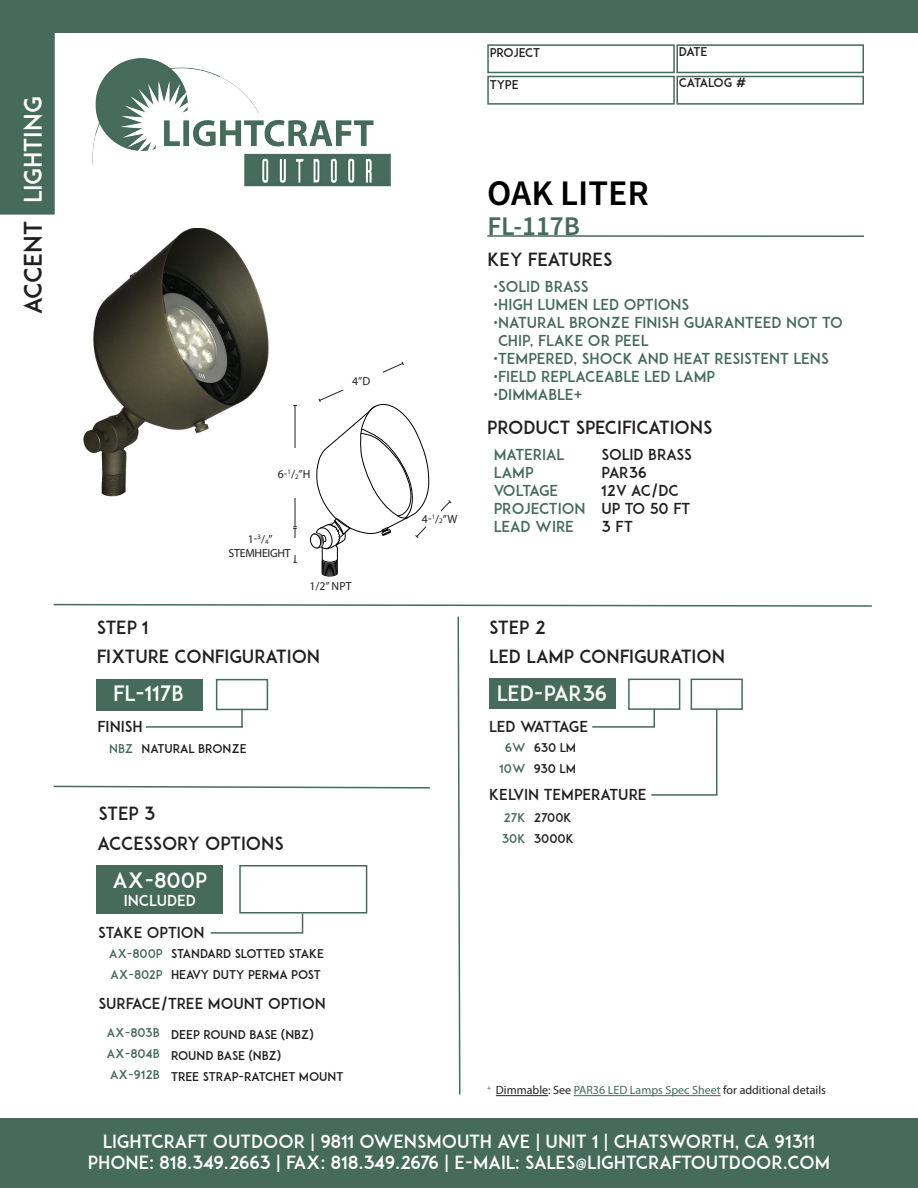
<style>
.page{position:relative;width:918px;height:1188px;background:#fff}
.page>*{position:absolute;margin:0;border:0;box-sizing:border-box;transform-origin:0 0}
.t1{font:600 36px "Source Sans Pro";color:#000}
.t2{font:600 27px "Source Sans Pro";color:#466a5c}
.t3{font:24px "ADAM.CGPRO";color:#fff}
.t4{font:24px "ADAM.CGPRO";color:#231f20}
.t5{font:21px "ADAM.CGPRO";color:#fff}
.t6{font:18px "ADAM.CGPRO";color:#fff}
.t7{font:18px "ADAM.CGPRO";color:#231f20}
.t8{font:15px "ADAM.CGPRO";color:#466a5c}
.t9{font:15px "ADAM.CGPRO";color:#231f20}
.t10{font:15px "ADAM.CGPRO";letter-spacing:-.035em;color:#231f20}
.t11{font:15px "ADAM.CGPRO";color:#fff}
.t12{font:15px "ADAM.CGPRO";letter-spacing:-.06em;color:#466a5c}
.t13{font:12px "ADAM.CGPRO";color:#231f20}
.t14{font:12px "Myriad Pro";color:#231f20}
.t15{font:12px "ADAM.CGPRO";color:#466a5c}
.t16{font:12px "ADAM.CGPRO";letter-spacing:-.025em;color:#231f20}
.t17{font:11.7px "Myriad Pro";letter-spacing:-.02em;color:#231f20}
.s1{font-size:6.9px}
.s2{color:#466a5c}
</style>
<div class="page">
<div style="left:487px;top:44px;width:188px;height:29px;border:2px solid #466a5c"></div>
<div style="left:487px;top:76px;width:188px;height:29px;border:2px solid #466a5c"></div>
<div style="left:676px;top:44px;width:188px;height:29px;border:2px solid #466a5c"></div>
<div style="left:676px;top:76px;width:188px;height:29px;border:2px solid #466a5c"></div>
<div style="left:0;top:1118px;width:918px;height:70px;background:#466a5c"></div>
<svg style="left:457px;top:616px;width:4px;height:479px"></svg>
<div style="left:0;top:0;width:918px;height:32px;background:#466a5c"></div>
<div style="left:0;top:32px;width:55px;height:183px;background:#466a5c"></div>
<svg style="left:53px;top:603px;width:819px;height:4px"></svg>
<svg style="left:53px;top:785px;width:377px;height:4px"></svg>
<hr style="left:487px;top:235px;width:377px;height:2px;background:#466a5c">
<img style="left:92px;top:58px;width:299px;height:129px">
<img style="left:83px;top:229px;width:186px;height:268px">
<div style="left:322px;top:571px;width:15px;height:5px;border:1px solid #000;border-radius:50%"></div>
<div style="left:322px;top:570px;width:15px;height:5px;border:1px solid #000;border-radius:50%"></div>
<div style="left:322px;top:569px;width:15px;height:5px;border:1px solid #000;border-radius:50%"></div>
<div style="left:322px;top:567px;width:15px;height:6px;border:1px solid #000;border-radius:50%"></div>
<div style="left:322px;top:566px;width:15px;height:6px;border:1px solid #000;border-radius:50%"></div>
<div style="left:322px;top:565px;width:15px;height:6px;border:1px solid #000;border-radius:50%"></div>
<div style="left:322px;top:564px;width:15px;height:6px;border:1px solid #000;border-radius:50%"></div>
<div style="left:322px;top:563px;width:15px;height:6px;border:1px solid #000;border-radius:50%"></div>
<div style="left:322px;top:562px;width:15px;height:6px;border:1px solid #000;border-radius:50%"></div>
<div style="left:322px;top:561px;width:15px;height:6px;border:1px solid #000;border-radius:50%"></div>
<div style="left:322px;top:560px;width:15px;height:6px;border:1px solid #000;border-radius:50%"></div>
<div style="left:322px;top:559px;width:15px;height:5px;background:#1d1d1d;border-radius:50%"></div>
<div style="left:322px;top:559px;width:15px;height:6px;border:1px solid #000;border-radius:50%"></div>
<div style="left:322px;top:558px;width:15px;height:5px;border:1px solid #000;border-radius:50%"></div>
<hr style="left:295px;top:405px;width:1px;height:122px;background:#231f20">
<div style="left:291px;top:448px;width:7px;height:50px;background:#fff"></div>
<svg style="left:310px;top:361px;width:142px;height:201px"></svg>
<hr style="left:295px;top:528px;width:1px;height:34px;background:#231f20">
<div style="left:291px;top:538px;width:7px;height:16px;background:#fff"></div>
<div style="left:426px;top:510px;width:15px;height:18px;background:#fff"></div>
<div style="left:489px;top:679px;width:127px;height:30px;background:#466a5c"></div>
<svg style="left:654px;top:710px;width:1px;height:16px"></svg>
<hr style="left:592px;top:726px;width:63px;height:2px;background:#466a5c">
<div style="left:628px;top:679px;width:52px;height:31px;border:2px solid #466a5c"></div>
<hr style="left:716px;top:709px;width:1px;height:86px;background:#466a5c">
<hr style="left:651px;top:794px;width:66px;height:2px;background:#466a5c">
<div style="left:691px;top:679px;width:52px;height:31px;border:2px solid #466a5c"></div>
<div style="left:97px;top:865px;width:126px;height:49px;background:#466a5c"></div>
<div style="left:239px;top:865px;width:128px;height:49px;border:2px solid #466a5c"></div>
<hr style="left:211px;top:932px;width:92px;height:2px;background:#466a5c">
<svg style="left:302px;top:914px;width:1px;height:18px"></svg>
<hr style="left:496px;top:1095px;width:52px;height:1px;background:#231f20">
<hr style="left:574px;top:1095px;width:147px;height:1px;background:#466a5c">
<div style="left:97px;top:679px;width:106px;height:31px;background:#466a5c"></div>
<div style="left:216px;top:679px;width:52px;height:31px;border:2px solid #466a5c"></div>
<svg style="left:241px;top:709px;width:2px;height:17px"></svg>
<hr style="left:146px;top:726px;width:97px;height:2px;background:#466a5c">
<p class="t3" style="left:18px;top:203px;width:109px;rotate:-90deg">LIGHTING</p>
<p class="t4" style="left:18px;top:314px;width:95px;rotate:-90deg">ACCENT</p>
<p class="t17" style="left:278px;top:467px;width:34px">6-<sup>1</sup>/<span class="s1">2</span>”H</p>
<p class="t17" style="left:248px;top:532px;width:27px">1-<sup>3</sup>/<span class="s1">4</span>”</p>
<p class="t17" style="left:229px;top:546px;width:64px">STEM HEIGHT</p>
<p class="t17" style="left:352px;top:374px;width:20px">4”D</p>
<p class="t7" style="left:97px;top:617px;width:53px">STEP 1</p>
<p class="t17" style="left:310px;top:579px;width:44px">1/2” NPT</p>
<p class="t7" style="left:97px;top:646px;width:225px">FIXTURE CONFIGURATION</p>
<p class="t5" style="left:113px;top:681px;width:72px">FL-117B</p>
<p class="t9" style="left:98px;top:718px;width:47px">FINISH</p>
<p class="t15" style="left:109px;top:741px;width:25px">NBZ</p>
<p class="t13" style="left:141px;top:741px;width:107px">NATURAL BRONZE</p>
<p class="t7" style="left:98px;top:802px;width:58px">STEP 3</p>
<p class="t7" style="left:98px;top:833px;width:188px">ACCESSORY OPTIONS</p>
<p class="t5" style="left:113px;top:867px;width:95px">AX-800P</p>
<p class="t11" style="left:124px;top:891px;width:74px">INCLUDED</p>
<p class="t9" style="left:98px;top:924px;width:108px">STAKE OPTION</p>
<p class="t15" style="left:109px;top:946px;width:55px">AX-800P</p>
<p class="t15" style="left:111px;top:967px;width:54px">AX-802P</p>
<p class="t13" style="left:171px;top:946px;width:155px">STANDARD SLOTTED STAKE</p>
<p class="t13" style="left:171px;top:967px;width:151px">HEAVY DUTY PERMA POST</p>
<p class="t9" style="left:98px;top:994px;width:229px">SURFACE/TREE MOUNT OPTION</p>
<p class="t15" style="left:107px;top:1025px;width:54px">AX-803B</p>
<p class="t15" style="left:107px;top:1046px;width:54px">AX-804B</p>
<p class="t15" style="left:110px;top:1067px;width:51px">AX-912B</p>
<p class="t13" style="left:171px;top:1027px;width:144px">DEEP ROUND BASE (NBZ)</p>
<p class="t13" style="left:171px;top:1048px;width:112px">ROUND BASE (NBZ)</p>
<p class="t13" style="left:171px;top:1069px;width:174px">TREE STRAP-RATCHET MOUNT</p>
<p class="t13" style="left:490px;top:46px;width:52px">PROJECT</p>
<p class="t13" style="left:490px;top:78px;width:30px">TYPE</p>
<p class="t13" style="left:679px;top:44px;width:30px">DATE</p>
<p class="t16" style="left:679px;top:75px;width:69px">CATALOG #</p>
<p class="t17" style="left:422px;top:512px;width:37px">4-<sup>1</sup>/<span class="s1">2</span>”W</p>
<p class="t1" style="left:487px;top:169px;width:163px">OAK LITER</p>
<p class="t2" style="left:487px;top:208px;width:94px">FL-117B</p>
<p class="t7" style="left:487px;top:248px;width:127px">KEY FEATURES</p>
<p class="t8" style="left:494px;top:278px;width:97px">•SOLID BRASS</p>
<p class="t8" style="left:494px;top:296px;width:197px">•HIGH LUMEN LED OPTIONS</p>
<p class="t8" style="left:494px;top:314px;width:351px">•NATURAL BRONZE FINISH GUARANTEED NOT TO</p>
<p class="t8" style="left:498px;top:332px;width:152px">CHIP, FLAKE OR PEEL</p>
<p class="t8" style="left:494px;top:350px;width:337px">•TEMPERED, SHOCK AND HEAT RESISTENT LENS</p>
<p class="t8" style="left:494px;top:368px;width:223px">•FIELD REPLACEABLE LED LAMP</p>
<p class="t8" style="left:494px;top:386px;width:91px">•DIMMABLE+</p>
<p class="t7" style="left:487px;top:416px;width:227px">PRODUCT SPECIFICATIONS</p>
<p class="t8" style="left:494px;top:445px;width:72px">MATERIAL</p>
<p class="t8" style="left:494px;top:463px;width:41px">LAMP</p>
<p class="t12" style="left:494px;top:481px;width:66px">VOLTAGE</p>
<p class="t8" style="left:494px;top:499px;width:93px">PROJECTION</p>
<p class="t8" style="left:494px;top:517px;width:82px">LEAD WIRE</p>
<p class="t9" style="left:602px;top:445px;width:92px">SOLID BRASS</p>
<p class="t9" style="left:602px;top:463px;width:47px">PAR36</p>
<p class="t9" style="left:602px;top:481px;width:79px">12V AC/DC</p>
<p class="t9" style="left:602px;top:499px;width:90px">UP TO 50 FT</p>
<p class="t9" style="left:602px;top:517px;width:33px">3 FT</p>
<p class="t7" style="left:489px;top:617px;width:58px">STEP 2</p>
<p class="t7" style="left:489px;top:646px;width:237px">LED LAMP CONFIGURATION</p>
<p class="t5" style="left:497px;top:681px;width:112px">LED-PAR36</p>
<p class="t10" style="left:489px;top:718px;width:100px">LED WATTAGE</p>
<p class="t13" style="left:534px;top:741px;width:44px">630 LM</p>
<p class="t13" style="left:534px;top:762px;width:43px">930 LM</p>
<p class="t15" style="left:505px;top:741px;width:22px">6W</p>
<p class="t15" style="left:500px;top:762px;width:27px">10W</p>
<p class="t15" style="left:503px;top:811px;width:24px">27K</p>
<p class="t15" style="left:502px;top:832px;width:25px">30K</p>
<p class="t9" style="left:489px;top:786px;width:159px">KELVIN TEMPERATURE</p>
<p class="t13" style="left:534px;top:811px;width:39px">2700K</p>
<p class="t13" style="left:534px;top:832px;width:41px">3000K</p>
<p class="t14" style="left:487px;top:1083px;width:340px"><sup>+</sup> Dimmable: See <span class="s2">PAR36 LED Lamps Spec Sheet</span> for additional details</p>
<p class="t6" style="left:103px;top:1130px;width:714px">LIGHTCRAFT OUTDOOR | 9811 OWENSMOUTH AVE | UNIT 1 | CHATSWORTH, CA 91311</p>
<p class="t6" style="left:88px;top:1152px;width:744px">PHONE: 818.349.2663 | FAX: 818.349.2676 | E-MAIL: SALES@LIGHTCRAFTOUTDOOR.COM</p>
</div>
